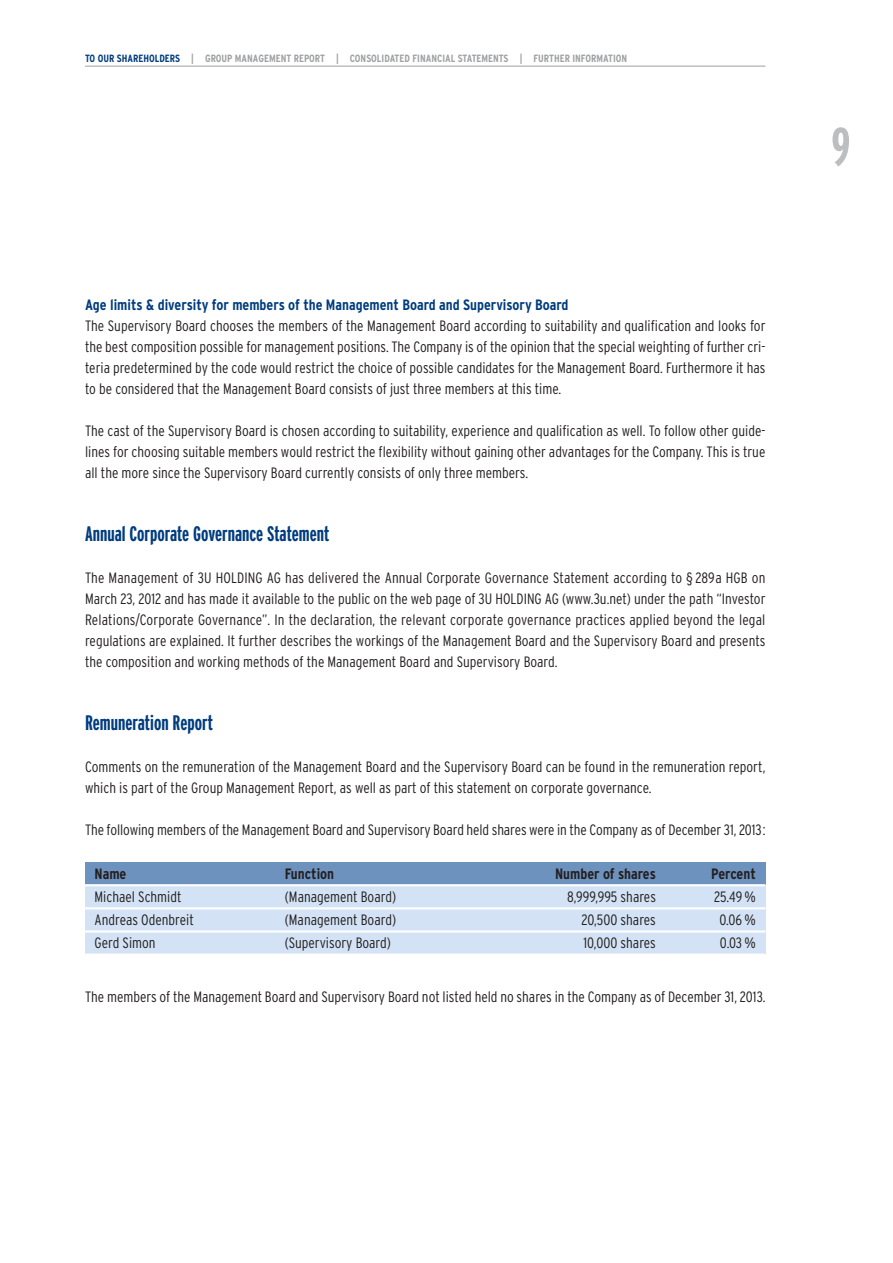
<style>
.page{position:relative;width:893px;height:1263px;background:#fff}
.page>*{position:absolute;margin:0;border:0;box-sizing:border-box;transform-origin:0 0}
.t1{font:700 extra-condensed 54px "Interstate";color:#bcbec0}
.t2{font:700 extra-condensed 21px "Interstate";color:#003c7e}
.t3{font:300 condensed 15px/21px "Interstate";color:#231f20;text-align:justify}
.t4{font:700 condensed 15px "Interstate";color:#003c7e}
.t5{font:700 condensed 15px "Interstate";color:#231f20}
.t6{font:700 condensed 10.5px "Interstate";color:#9ea0a2}
.s1{color:#003c7e}
</style>
<div class="page">
<div style="left:85px;top:876px;width:680px;height:78px;background:#d3e3f5"></div>
<div style="left:85px;top:862px;width:680px;height:23px;background:#6e92be"></div>
<hr style="left:85px;top:66px;width:680px;height:1px;background:#9ea0a2">
<hr style="left:85px;top:884px;width:680px;height:2px;background:#fff">
<hr style="left:85px;top:907px;width:680px;height:2px;background:#fff">
<hr style="left:85px;top:930px;width:680px;height:2px;background:#fff">
<hr style="left:85px;top:953px;width:680px;height:3px;background:#fff">
<p class="t6" style="left:85px;top:54px;width:544px"><span class="s1">TO OUR SHAREHOLDERS</span> | GROUP MANAGEMENT REPORT | CONSOLIDATED FINANCIAL STATEMENTS | FURTHER INFORMATION</p>
<p class="t4" style="left:85px;top:299px;width:485px">Age limits &amp; diversity for members of the Management Board and Supervisory Board</p>
<p class="t3" style="left:85px;top:316px;width:682px">The Supervisory Board chooses the members of the Management Board according to suitability and qualification and looks for the best composition possible for management positions. The Company is of the opinion that the special weighting of further cri&shy;teria predetermined by the code would restrict the choice of possible candidates for the Management Board. Furthermore it has to be considered that the Management Board consists of just three members at this time.</p>
<p class="t3" style="left:85px;top:421px;width:682px">The cast of the Supervisory Board is chosen according to suitability, experience and qualification as well. To follow other guide&shy;lines for choosing suitable members would restrict the flexibility without gaining other advantages for the Company. This is true all the more since the Supervisory Board currently consists of only three members.</p>
<h2 class="t2" style="left:85px;top:525px;width:246px">Annual Corporate Governance Statement</h2>
<p class="t3" style="left:85px;top:568px;width:682px">The Management of 3U HOLDING AG has delivered the Annual Corporate Governance Statement according to § 289a HGB on March 23, 2012 and has made it available to the public on the web page of 3U HOLDING AG (www.3u.net) under the path “Investor Relations/Corporate Governance”. In the declaration, the relevant corporate governance practices applied beyond the legal regulations are explained. It further describes the workings of the Management Board and the Supervisory Board and presents the composition and working methods of the Management Board and Supervisory Board.</p>
<h2 class="t2" style="left:85px;top:714px;width:130px">Remuneration Report</h2>
<p class="t3" style="left:85px;top:757px;width:682px">Comments on the remuneration of the Management Board and the Supervisory Board can be found in the remuneration report, which is part of the Group Management Report, as well as part of this statement on corporate governance.</p>
<p class="t3" style="left:85px;top:820px;width:682px">The following members of the Management Board and Supervisory Board held shares were in the Company as of December 31, 2013:</p>
<p class="t5" style="left:95px;top:868px;width:33px">Name</p>
<p class="t5" style="left:285px;top:868px;width:51px">Function</p>
<p class="t5" style="left:555px;top:868px;width:102px">Number of shares</p>
<p class="t5" style="left:711px;top:868px;width:46px">Percent</p>
<p class="t3" style="left:95px;top:887px;width:88px">Michael Schmidt</p>
<p class="t3" style="left:285px;top:887px;width:113px">(Management Board)</p>
<p class="t3" style="left:567px;top:887px;width:90px">8,999,995 shares</p>
<p class="t3" style="left:714px;top:887px;width:43px">25.49 %</p>
<p class="t3" style="left:95px;top:910px;width:101px">Andreas Odenbreit</p>
<p class="t3" style="left:285px;top:910px;width:113px">(Management Board)</p>
<p class="t3" style="left:581px;top:910px;width:76px">20,500 shares</p>
<p class="t3" style="left:719px;top:910px;width:38px">0.06 %</p>
<p class="t3" style="left:95px;top:934px;width:62px">Gerd Simon</p>
<p class="t3" style="left:285px;top:934px;width:108px">(Supervisory Board)</p>
<p class="t3" style="left:583px;top:934px;width:74px">10,000 shares</p>
<p class="t3" style="left:720px;top:934px;width:37px">0.03 %</p>
<p class="t3" style="left:85px;top:988px;width:682px">The members of the Management Board and Supervisory Board not listed held no shares in the Company as of December 31, 2013.</p>
<h1 class="t1" style="left:831px;top:126px;width:21px">9</h1>
</div>
